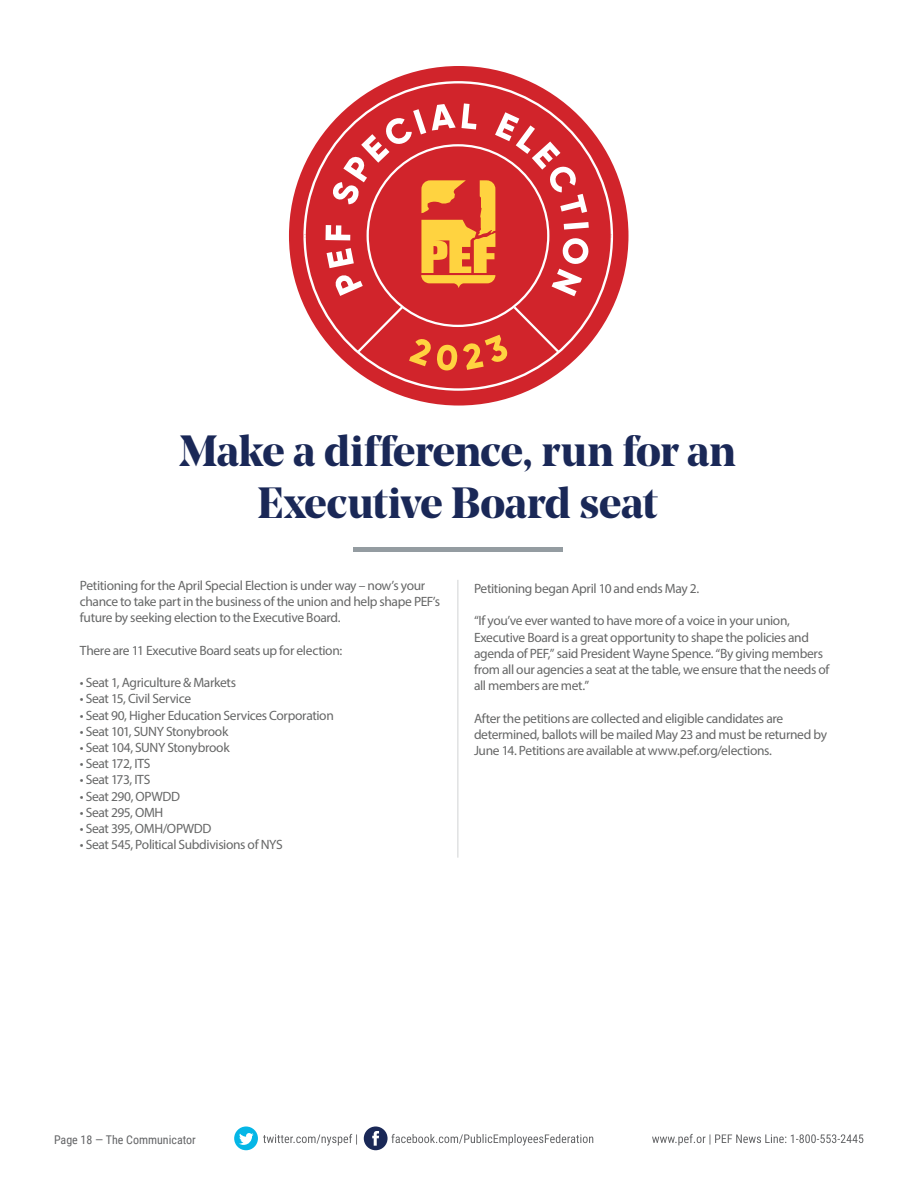
<style>
.page{position:relative;width:918px;height:1188px;background:#fff}
.page>*{position:absolute;margin:0;border:0;box-sizing:border-box;transform-origin:0 0}
.t1{font:700 43.5px/52.2px "Noe Display";letter-spacing:-.01em;color:#1a2857;text-align:center}
.t2{font:13.5px/16.2px "Myriad Pro";letter-spacing:-.025em;color:#666767}
.t3{font:12px "Roboto Condensed";color:#636466}
</style>
<div class="page">
<svg style="left:234px;top:1126px;width:629px;height:24px"></svg>
<div style="left:353px;top:547px;width:210px;height:5px;background:#949ca1"></div>
<hr style="left:458px;top:580px;width:1px;height:278px;background:#d1d3d4">
<div style="left:289px;top:66px;width:339px;height:340px;background:#d1242b;border-radius:50%"></div>
<svg style="left:303px;top:81px;width:310px;height:310px"></svg>
<svg style="left:326px;top:103px;width:263px;height:193px"></svg>
<svg style="left:355px;top:304px;width:207px;height:67px"></svg>
<h1 class="t1" style="left:179px;top:424px;width:559px">Make a difference, run for an<br>Executive Board seat</h1>
<p class="t2" style="left:80px;top:577px;width:362px">Petitioning for the April Special Election is under way – now’s your chance to take part in the business of the union and help shape PEF’s future by seeking election to the Executive Board.</p>
<p class="t2" style="left:80px;top:642px;width:264px">There are 11 Executive Board seats up for election:</p>
<p class="t2" style="left:80px;top:674px;width:158px">• Seat 1, Agriculture &amp; Markets</p>
<p class="t2" style="left:80px;top:691px;width:113px">• Seat 15, Civil Service</p>
<p class="t2" style="left:80px;top:707px;width:256px">• Seat 90, Higher Education Services Corporation</p>
<p class="t2" style="left:80px;top:723px;width:150px">• Seat 101, SUNY Stonybrook</p>
<p class="t2" style="left:80px;top:739px;width:151px">• Seat 104, SUNY Stonybrook</p>
<p class="t2" style="left:80px;top:755px;width:72px">• Seat 172, ITS</p>
<p class="t2" style="left:80px;top:772px;width:72px">• Seat 173, ITS</p>
<p class="t2" style="left:80px;top:788px;width:102px">• Seat 290, OPWDD</p>
<p class="t2" style="left:80px;top:804px;width:85px">• Seat 295, OMH</p>
<p class="t2" style="left:80px;top:820px;width:133px">• Seat 395, OMH/OPWDD</p>
<p class="t2" style="left:80px;top:836px;width:204px">• Seat 545, Political Subdivisions of NYS</p>
<p class="t2" style="left:474px;top:580px;width:227px">Petitioning began April 10 and ends May 2.</p>
<p class="t2" style="left:474px;top:612px;width:357px">“If you’ve ever wanted to have more of a voice in your union, Executive Board is a great opportunity to shape the policies and agenda of PEF,” said President Wayne Spence. “By giving members from all our agencies a seat at the table, we ensure that the needs of all members are met.”</p>
<p class="t2" style="left:474px;top:710px;width:355px">After the petitions are collected and eligible candidates are determined, ballots will be mailed May 23 and must be returned by<br>June 14. Petitions are available at www.pef.org/elections.</p>
<p class="t3" style="left:54px;top:1132px;width:143px">Page 18 — The Communicator</p>
</div>
